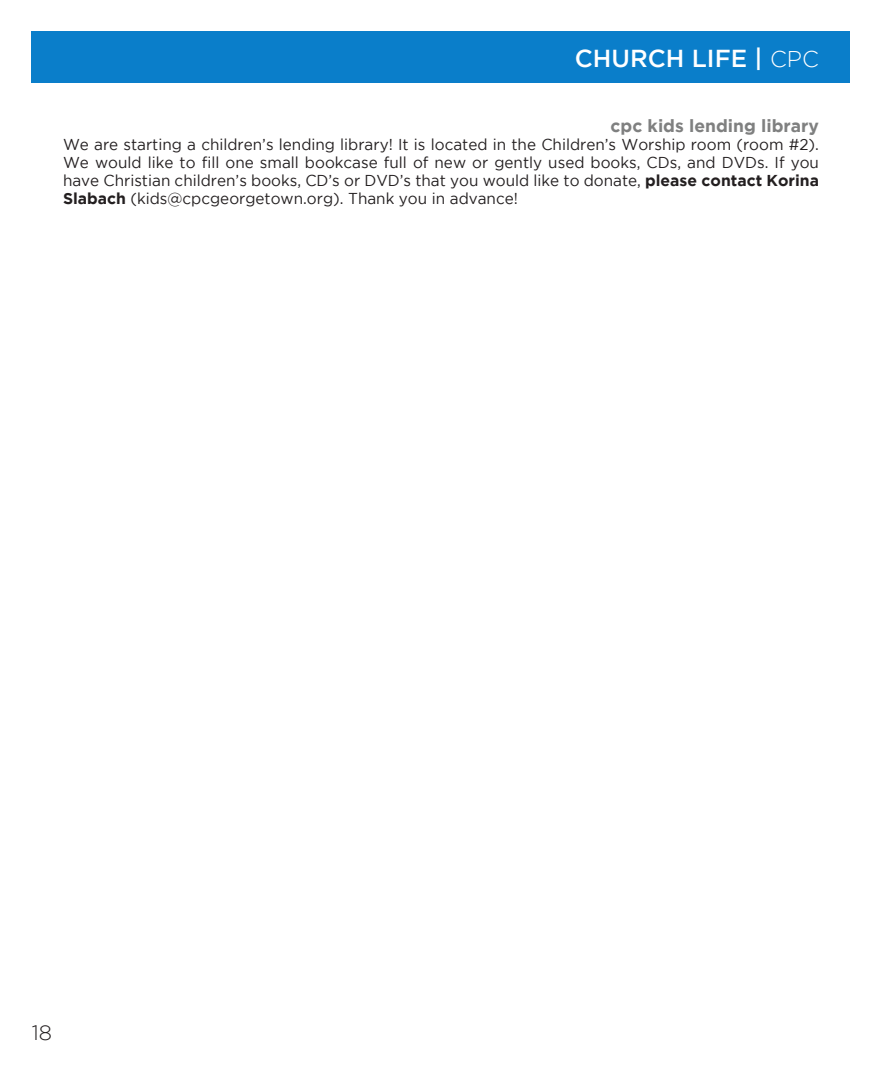
<style>
.page{position:relative;width:882px;height:1071px;background:#fff}
.page>*{position:absolute;margin:0;border:0;box-sizing:border-box;transform-origin:0 0}
.t1{font:500 24.5px "Gotham";color:#fff}
.t2{font:300 21px "Gotham";color:#231f20}
.t3{font:700 17.5px "Gotham";color:#7f8080}
.t4{font:15.75px/18.2px "Gotham";color:#231f20;text-align:justify}
.s1{font-weight:300;font-size:22.75px}
.s2{font-weight:700}
</style>
<div class="page">
<div style="left:32px;top:32px;width:818px;height:51px;background:#0a7eca"></div>
<p class="t1" style="left:575px;top:44px;width:246px">CHURCH LIFE | <span class="s1">CPC</span></p>
<p class="t3" style="left:611px;top:115px;width:210px">cpc kids lending library</p>
<p class="t4" style="left:63px;top:135px;width:758px">We are starting a children’s lending library! It is located in the Children’s Worship room (room #2).<br>We would like to fill one small bookcase full of new or gently used books, CDs, and DVDs. If you have Christian children’s books, CD’s or DVD’s that you would like to donate, <span class="s2">please contact Korina Slabach</span> (kids@cpcgeorgetown.org). Thank you in advance!</p>
<p class="t2" style="left:32px;top:1021px;width:22px">18</p>
</div>
